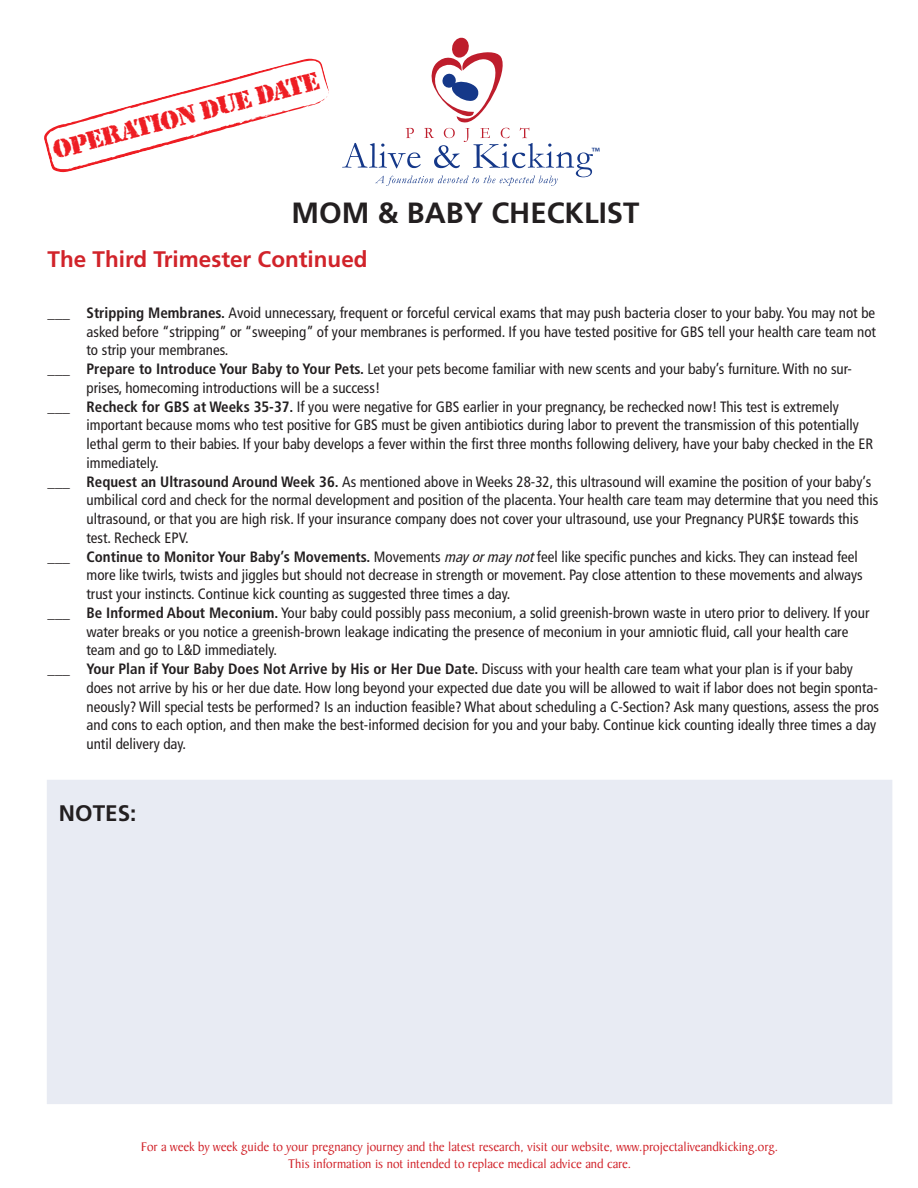
<style>
.page{position:relative;width:918px;height:1188px;background:#fff}
.page>*{position:absolute;margin:0;border:0;box-sizing:border-box;transform-origin:0 0}
.t1{font:700 29.25px "Frutiger LT Std";color:#231f20}
.t2{font:27px "Rubber Stamp Std";color:#ee1d23}
.t3{font:700 22.5px "Frutiger LT Std";color:#d1232a}
.t4{font:700 22.5px "Frutiger LT Std";color:#231f20}
.t5{font:condensed 15px "Frutiger LT Std";color:#231f20}
.t6{font:13.65px "Myriad Pro";color:#153889}
.t7{font:13.5px/16.2px "Baker Signet";color:#d1232a;text-align:center}
.s1{font-weight:700}
.s2{font-style:italic}
</style>
<div class="page">
<svg style="left:342px;top:37px;width:251px;height:149px"></svg>
<svg style="left:44px;top:59px;width:285px;height:114px"></svg>
<div style="left:47px;top:780px;width:845px;height:324px;background:#e8ebf3"></div>
<h2 class="t2" style="left:49px;top:136px;width:277px;rotate:-15deg">OPERATION DUE DATE</h2>
<p class="t6" style="left:591px;top:144px;width:10px">™</p>
<h1 class="t1" style="left:292px;top:195px;width:349px">MOM &amp; BABY CHECKLIST</h1>
<h3 class="t3" style="left:48px;top:246px;width:322px">The Third Trimester Continued</h3>
<p class="t5" style="left:48px;top:304px;width:829px"><span class="s1">___ Stripping Membranes.</span> Avoid unnecessary, frequent or forceful cervical exams that may push bacteria closer to your baby. You may not be</p>
<p class="t5" style="left:87px;top:323px;width:791px">asked before “stripping” or “sweeping” of your membranes is performed. If you have tested positive for GBS tell your health care team not</p>
<p class="t5" style="left:87px;top:341px;width:143px">to strip your membranes.</p>
<p class="t5" style="left:48px;top:360px;width:806px">___ <span class="s1">Prepare to Introduce Your Baby to Your Pets.</span> Let your pets become familiar with new scents and your baby’s furniture. With no sur-</p>
<p class="t5" style="left:87px;top:379px;width:295px">prises, homecoming introductions will be a success!</p>
<p class="t5" style="left:48px;top:398px;width:793px">___ <span class="s1">Recheck for GBS at Weeks 35-37.</span> If you were negative for GBS earlier in your pregnancy, be rechecked now! This test is extremely</p>
<p class="t5" style="left:87px;top:416px;width:774px">important because moms who test positive for GBS must be given antibiotics during labor to prevent the transmission of this potentially</p>
<p class="t5" style="left:87px;top:435px;width:788px">lethal germ to their babies. If your baby develops a fever within the first three months following delivery, have your baby checked in the ER</p>
<p class="t5" style="left:87px;top:454px;width:74px">immediately.</p>
<p class="t5" style="left:48px;top:473px;width:825px">___ <span class="s1">Request an Ultrasound Around Week 36.</span> As mentioned above in Weeks 28-32, this ultrasound will examine the position of your baby’s</p>
<p class="t5" style="left:87px;top:491px;width:793px">umbilical cord and check for the normal development and position of the placenta. Your health care team may determine that you need this</p>
<p class="t5" style="left:87px;top:510px;width:774px">ultrasound, or that you are high risk. If your insurance company does not cover your ultrasound, use your Pregnancy PUR$E towards this</p>
<p class="t5" style="left:87px;top:529px;width:104px">test. Recheck EPV.</p>
<p class="t5" style="left:48px;top:548px;width:812px">___ <span class="s1">Continue to Monitor Your Baby’s Movements.</span> Movements <span class="s2">mayormaynot</span>feel like specific punches and kicks. They can instead feel</p>
<p class="t5" style="left:87px;top:566px;width:778px">more like twirls, twists and jiggles but should not decrease in strength or movement. Pay close attention to these movements and always</p>
<p class="t5" style="left:87px;top:585px;width:425px">trust your instincts. Continue kick counting as suggested three times a day.</p>
<p class="t5" style="left:48px;top:604px;width:824px">___ <span class="s1">Be Informed About Meconium.</span> Your baby could possibly pass meconium, a solid greenish-brown waste in utero prior to delivery. If your</p>
<p class="t5" style="left:87px;top:623px;width:763px">water breaks or you notice a greenish-brown leakage indicating the presence of meconium in your amniotic fluid, call your health care</p>
<p class="t5" style="left:87px;top:641px;width:192px">team and go to L&amp;D immediately.</p>
<p class="t5" style="left:48px;top:660px;width:807px">___ <span class="s1">Your Plan if Your Baby Does Not Arrive by His or Her Due Date.</span> Discuss with your health care team what your plan is if your baby</p>
<p class="t5" style="left:87px;top:679px;width:793px">does not arrive by his or her due date. How long beyond your expected due date you will be allowed to wait if labor does not begin sponta-</p>
<p class="t5" style="left:87px;top:698px;width:794px">neously? Will special tests be performed? Is an induction feasible? What about scheduling a C-Section? Ask many questions, assess the pros</p>
<p class="t5" style="left:87px;top:716px;width:791px">and cons to each option, and then make the best-informed decision for you and your baby. Continue kick counting ideally three times a day</p>
<p class="t5" style="left:87px;top:735px;width:101px">until delivery day.</p>
<h3 class="t4" style="left:59px;top:800px;width:79px">NOTES:</h3>
<p class="t7" style="left:141px;top:1139px;width:638px">For a week by week guide to your pregnancy journey and the latest research, visit our website, www.projectaliveandkicking.org.<br>This information is not intended to replace medical advice and care.</p>
</div>
